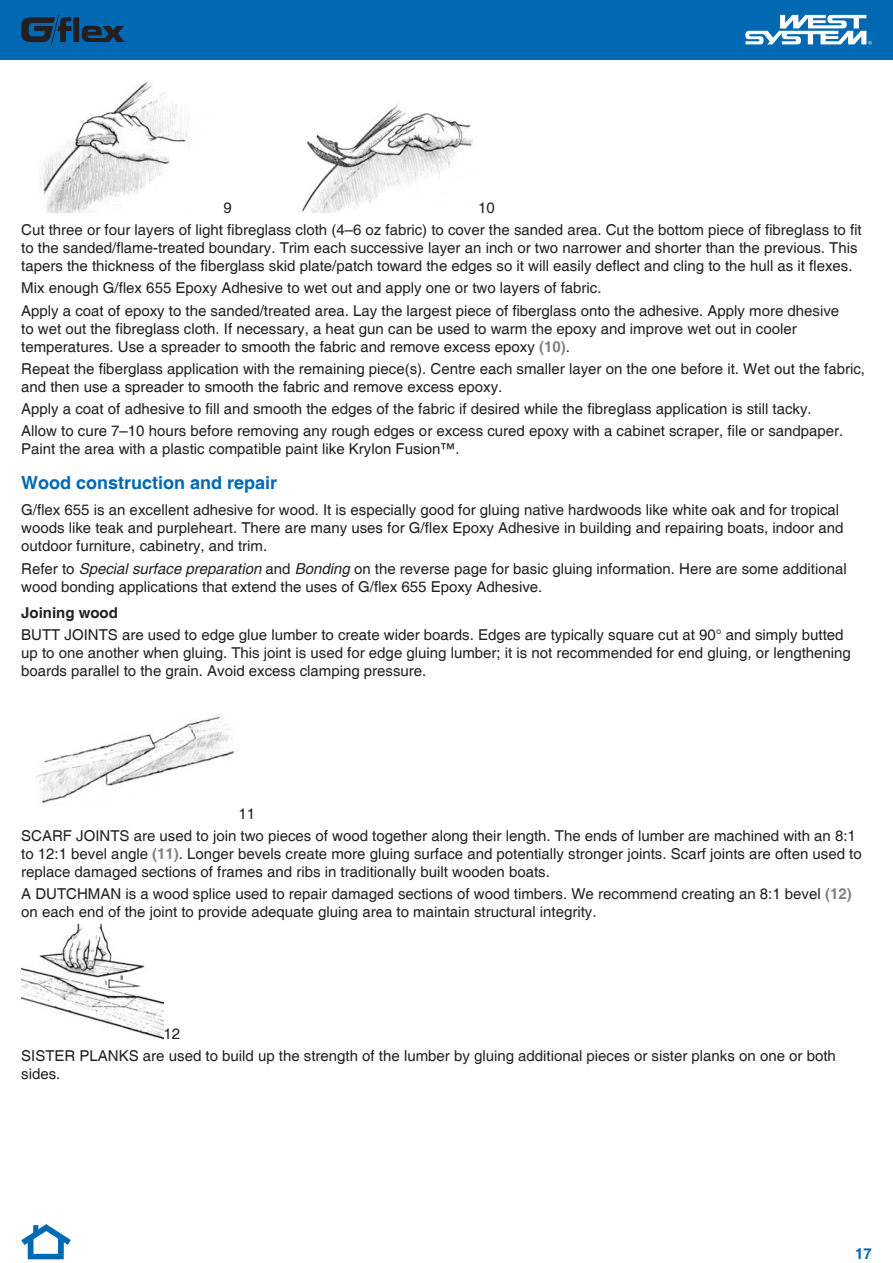
<style>
.page{position:relative;width:893px;height:1263px;background:#fff}
.page>*{position:absolute;margin:0;border:0;box-sizing:border-box;transform-origin:0 0}
.t1{font:700 18px "Helvetica";color:#0168b3}
.t2{font:15px/18px "Helvetica";color:#231f20}
.t3{font:700 15px "Helvetica";color:#231f20}
.t4{font:700 15px "Helvetica";color:#0168b3}
.t5{font:600 5.4px "Myriad Pro";color:#231f20}
.s1{font-weight:700;color:#818181}
.s2{font-style:italic}
</style>
<div class="page">
<div style="left:0;top:0;width:893px;height:60px;background:#0168b3"></div>
<svg style="left:745px;top:15px;width:127px;height:30px"></svg>
<svg style="left:21px;top:15px;width:104px;height:29px"></svg>
<div style="left:28px;top:1238px;width:5px;height:16px;background:#0168b3"></div>
<svg style="left:21px;top:1224px;width:50px;height:26px"></svg>
<div style="left:28px;top:1254px;width:36px;height:5px;background:#0168b3"></div>
<div style="left:58px;top:1238px;width:6px;height:16px;background:#0168b3"></div>
<img style="left:40px;top:82px;width:147px;height:131px">
<img style="left:302px;top:105px;width:171px;height:108px">
<img style="left:35px;top:717px;width:202px;height:86px">
<img style="left:21px;top:924px;width:142px;height:115px">
<p class="t5" style="left:125px;top:38px;width:4px">®</p>
<p class="t2" style="left:21px;top:197px;width:842px;line-height:22.2px;text-indent:457px">10<br>Cut three or four layers of light fibreglass cloth (4–6 oz fabric) to cover the sanded area. Cut the bottom piece of fibreglass to fit</p>
<p class="t2" style="left:21px;top:239px;width:838px">to the sanded/flame-treated boundary. Trim each successive layer an inch or two narrower and shorter than the previous. This tapers the thickness of the fiberglass skid plate/patch toward the edges so it will easily deflect and cling to the hull as it flexes.</p>
<p class="t2" style="left:21px;top:278px;width:819px;line-height:22.2px">Mix enough G/flex 655 Epoxy Adhesive to wet out and apply one or two layers of fabric.<br>Apply a coat of epoxy to the sanded/treated area. Lay the largest piece of fiberglass onto the adhesive. Apply more dhesive</p>
<p class="t2" style="left:21px;top:320px;width:777px">to wet out the fibreglass cloth. If necessary, a heat gun can be used to warm the epoxy and improve wet out in cooler temperatures. Use a spreader to smooth the fabric and remove excess epoxy <span class="s1">(10)</span>.</p>
<p class="t2" style="left:21px;top:360px;width:845px">Repeat the fiberglass application with the remaining piece(s). Centre each smaller layer on the one before it. Wet out the fabric, and then use a spreader to smooth the fabric and remove excess epoxy.</p>
<p class="t2" style="left:21px;top:398px;width:824px;line-height:22.2px">Apply a coat of adhesive to fill and smooth the edges of the fabric if desired while the fibreglass application is still tacky.<br>Allow to cure 7–10 hours before removing any rough edges or excess cured epoxy with a cabinet scraper, file or sandpaper.</p>
<p class="t2" style="left:21px;top:441px;width:440px">Paint the area with a plastic compatible paint like Krylon Fusion™.</p>
<p class="t1" style="left:21px;top:471px;width:258px">Wood construction and repair</p>
<p class="t2" style="left:21px;top:502px;width:824px">G/flex 655 is an excellent adhesive for wood. It is especially good for gluing native hardwoods like white oak and for tropical woods like teak and purpleheart. There are many uses for G/flex Epoxy Adhesive in building and repairing boats, indoor and outdoor furniture, cabinetry, and trim.</p>
<p class="t2" style="left:21px;top:560px;width:827px">Refer to <span class="s2">Special surface preparation</span> and <span class="s2">Bonding</span> on the reverse page for basic gluing information. Here are some additional wood bonding applications that extend the uses of G/flex 655 Epoxy Adhesive.</p>
<p class="t3" style="left:21px;top:604px;width:98px">Joining wood</p>
<p class="t2" style="left:21px;top:627px;width:831px">BUTT JOINTS are used to edge glue lumber to create wider boards. Edges are typically square cut at 90° and simply butted up to one another when gluing. This joint is used for edge gluing lumber; it is not recommended for end gluing, or lengthening boards parallel to the grain. Avoid excess clamping pressure.</p>
<p class="t2" style="left:224px;top:199px;width:10px">9</p>
<p class="t2" style="left:21px;top:803px;width:836px;line-height:22.2px;text-indent:217px">11<br>SCARF JOINTS are used to join two pieces of wood together along their length. The ends of lumber are machined with an 8:1</p>
<p class="t2" style="left:21px;top:845px;width:842px">to 12:1 bevel angle <span class="s1">(11)</span>. Longer bevels create more gluing surface and potentially stronger joints. Scarf joints are often used to replace damaged sections of frames and ribs in traditionally built wooden boats.</p>
<p class="t2" style="left:21px;top:885px;width:832px">A DUTCHMAN is a wood splice used to repair damaged sections of wood timbers. We recommend creating an 8:1 bevel <span class="s1">(12) </span>on each end of the joint to provide adequate gluing area to maintain structural integrity.</p>
<p class="t2" style="left:21px;top:1023px;width:816px;line-height:22.2px;text-indent:142px">12<br>SISTER PLANKS are used to build up the strength of the lumber by gluing additional pieces or sister planks on one or both</p>
<p class="t2" style="left:21px;top:1066px;width:41px">sides.</p>
<p class="t4" style="left:855px;top:1244px;width:18px">17</p>
</div>
